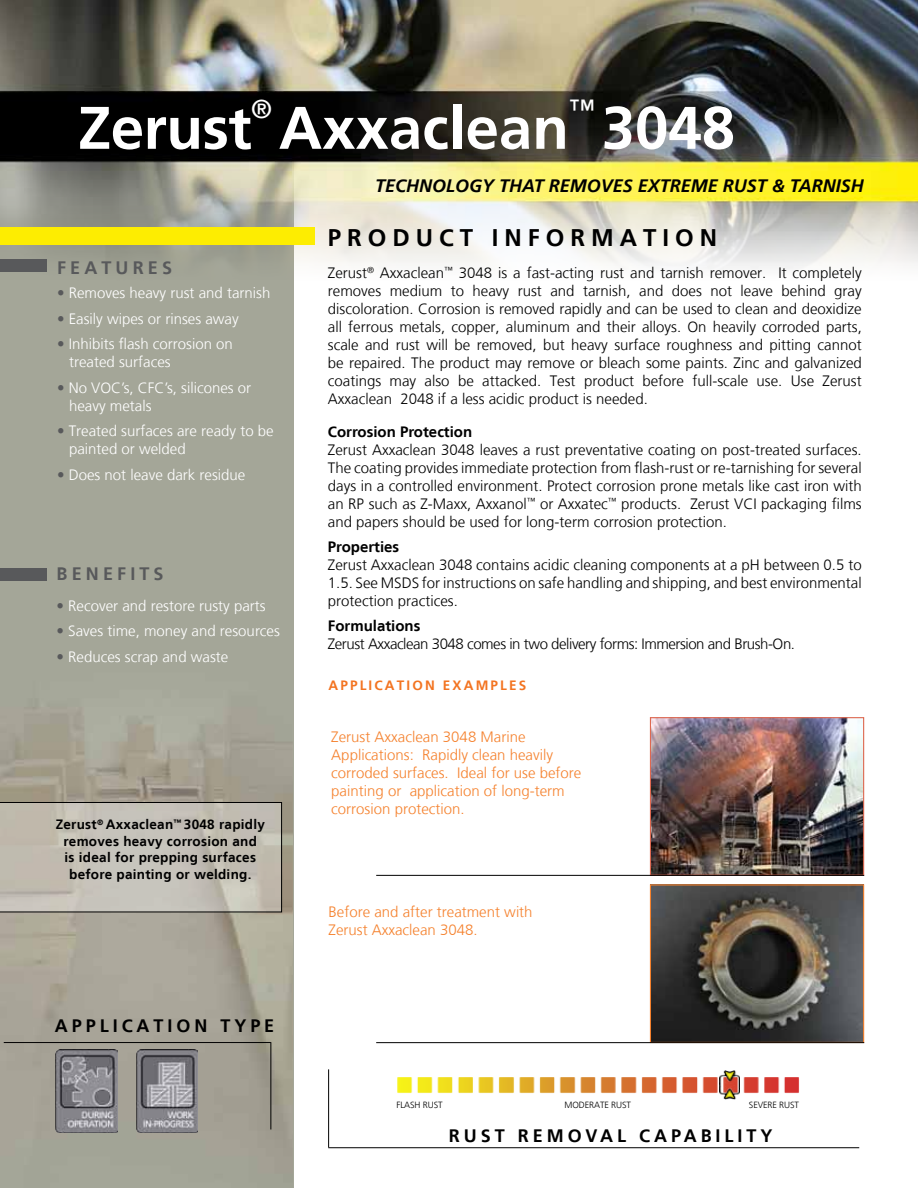
<style>
.page{position:relative;width:918px;height:1188px;background:#fff}
.page>*{position:absolute;margin:0;border:0;box-sizing:border-box;transform-origin:0 0}
.t1{font:700 60px "Frutiger LT";color:#fff}
.t2{font:26.25px "Frutiger LT";color:#fff}
.t3{font:700 24px "Frutiger LT";letter-spacing:.25em;color:#000}
.t4{font:italic 700 18px "Frutiger LT";color:#000}
.t5{font:700 18px "Frutiger LT";letter-spacing:.22em;color:#000}
.t6{font:700 18px "Frutiger LT";letter-spacing:.23em;color:#58595b}
.t7{font:300 15px/18px "Frutiger LT";color:#000;text-align:justify}
.t8{font:300 15px/18px "Frutiger LT";color:#fff}
.t9{font:300 15px/18px "Frutiger LT";color:#f5812d}
.t10{font:300 15px "Frutiger LT";letter-spacing:-.03em;color:#000}
.t11{font:700 15px "Frutiger LT";color:#000}
.t12{font:700 13.5px/16.5px "Frutiger LT";letter-spacing:.02em;color:#000;text-align:center}
.t13{font:700 13.5px "Frutiger LT";letter-spacing:.16em;color:#f37421}
.t14{font:300 9px "Frutiger LT";letter-spacing:-.01em;color:#000}
.s1{color:#58595b}
</style>
<div class="page">
<img style="left:0;top:357px;width:292px;height:831px">
<img style="left:0;top:0;width:918px;height:357px">
<div style="left:0;top:569px;width:47px;height:12px;background:#58595b"></div>
<div style="left:0;top:260px;width:47px;height:12px;background:#58595b"></div>
<div style="left:0;top:227px;width:314px;height:18px;background:#fded01"></div>
<hr style="left:328px;top:1069px;width:1px;height:78px;background:#000">
<hr style="left:328px;top:1147px;width:531px;height:1px;background:#000">
<img style="left:397px;top:1077px;width:402px;height:16px">
<img style="left:720px;top:1071px;width:19px;height:29px">
<hr style="left:270px;top:1042px;width:1px;height:88px;background:#000">
<hr style="left:4px;top:1042px;width:267px;height:1px;background:#000">
<img style="left:136px;top:1049px;width:61px;height:83px">
<img style="left:56px;top:1049px;width:61px;height:83px">
<svg style="left:0;top:802px;width:282px;height:110px"></svg>
<img style="left:652px;top:719px;width:210px;height:155px">
<div style="left:650px;top:717px;width:214px;height:159px;border:1px solid #de6951"></div>
<img style="left:652px;top:886px;width:210px;height:155px">
<div style="left:650px;top:884px;width:214px;height:159px;border:1px solid #f5812d"></div>
<hr style="left:376px;top:875px;width:488px;height:1px;background:#000">
<hr style="left:376px;top:1042px;width:488px;height:1px;background:#000">
<h1 class="t1" style="left:78px;top:93px;width:175px">Zerust</h1>
<h2 class="t2" style="left:251px;top:93px;width:22px">®</h2>
<h1 class="t1" style="left:279px;top:93px;width:292px">Axxaclean</h1>
<h2 class="t2" style="left:569px;top:93px;width:27px">™</h2>
<h1 class="t1" style="left:602px;top:93px;width:135px">3048</h1>
<p class="t4" style="left:375px;top:175px;width:438px">TECHNOLOGY THAT REMO VES EXTREME RUST &amp; TARN</p>
<p class="t4" style="left:836px;top:175px;width:29px">ISH</p>
<p class="t6" style="left:57px;top:257px;width:117px">fea tures</p>
<p class="t8" style="left:57px;top:285px;width:215px"><span class="s1">•</span> Removes heavy rust and tarnish</p>
<p class="t8" style="left:57px;top:310px;width:183px"><span class="s1">•</span> Easily wipes or rinses away</p>
<p class="t8" style="left:69px;top:336px;width:165px;text-indent:-12px"><span class="s1">•</span> Inhibits flash corrosion on treated surfaces</p>
<p class="t8" style="left:69px;top:379px;width:184px;text-indent:-12px"><span class="s1">•</span> No VOC’s, CFC’s, silicones or heavy metals</p>
<p class="t8" style="left:69px;top:423px;width:206px;text-indent:-12px"><span class="s1">•</span> Treated surfaces are ready to be painted or welded</p>
<p class="t8" style="left:57px;top:466px;width:190px"><span class="s1">•</span> Does not leave dark residue</p>
<p class="t6" style="left:57px;top:563px;width:109px">benefits</p>
<p class="t8" style="left:57px;top:597px;width:211px"><span class="s1">•</span> Recover and restore rusty parts</p>
<p class="t8" style="left:57px;top:622px;width:225px"><span class="s1">•</span> Saves time, money and resources</p>
<p class="t8" style="left:57px;top:648px;width:173px"><span class="s1">•</span> Reduces scrap and waste</p>
<p class="t12" style="left:56px;top:817px;width:211px">Zerust<sup>®</sup> Axxaclean<sup>™</sup> 3048 rapidly removes heavy corrosion and<br>is ideal for prepping surfaces before painting or welding.</p>
<p class="t5" style="left:55px;top:1015px;width:113px">APP LIC ATION</p>
<p class="t5" style="left:220px;top:1015px;width:42px">TYPE</p>
<h3 class="t3" style="left:328px;top:223px;width:391px">product informa tion</h3>
<p class="t7" style="left:328px;top:265px;width:535px">Zerust<sup>®</sup> Axxaclean<sup>™</sup> 3048 is a fast-acting rust and tarnish remover. It completely removes medium to heavy rust and tarnish, and does not leave behind gray discoloration. Corrosion is removed rapidly and can be used to clean and deoxidize all ferrous metals, copper, aluminum and their alloys. On heavily corroded parts, scale and rust will be removed, but heavy surface roughness and pitting cannot be repaired. The product may remove or bleach some paints. Zinc and galvanized coatings may also be attacked. Test product before full-scale use. Use Zerust Axxaclean 2048 if a less acidic product is needed.</p>
<p class="t11" style="left:328px;top:423px;width:146px">Corrosion Protection</p>
<p class="t7" style="left:328px;top:442px;width:535px">Zerust Axxaclean 3048 leaves a rust preventative coating on post-treated surfaces.<br>The coating provides immediate protection from flash-rust or re-tarnishing for several days in a controlled environment. Protect corrosion prone metals like cast iron with an RP such as Z-Maxx, Axxanol<sup>™</sup> or Axxatec<sup>™</sup> products. Zerust VCI packaging films and papers should be used for long-term corrosion protection.</p>
<p class="t11" style="left:328px;top:538px;width:73px">Properties</p>
<p class="t7" style="left:328px;top:556px;width:535px">Zerust Axxaclean 3048 contains acidic cleaning components at a pH between 0.5 to 1.5. See MSDS for instructions on safe handling and shipping, and best environmental protection practices.</p>
<p class="t11" style="left:328px;top:617px;width:94px">Formulations</p>
<p class="t10" style="left:328px;top:636px;width:469px">Zerust Axxaclean 3048 comes in two delivery forms: Immersion and Brush-On.</p>
<p class="t13" style="left:328px;top:677px;width:79px">APP LIC ATION</p>
<p class="t13" style="left:443px;top:677px;width:75px">EXAMP LES</p>
<p class="t9" style="left:331px;top:728px;width:252px">Zerust Axxaclean 3048 Marine Applications: Rapidly clean heavily corroded surfaces. Ideal for use before painting or application of long-term corrosion protection.</p>
<p class="t9" style="left:329px;top:903px;width:206px">Before and after treatment with<br>Zerust Axxaclean 3048.</p>
<p class="t14" style="left:396px;top:1099px;width:48px">FLASH RUST</p>
<p class="t14" style="left:565px;top:1099px;width:68px">MODERATE RUST</p>
<p class="t14" style="left:749px;top:1099px;width:52px">SEVERE RUST</p>
<p class="t5" style="left:449px;top:1125px;width:15px">RUST</p>
<p class="t5" style="left:518px;top:1125px;width:17px">REMO</p>
<p class="t5" style="left:586px;top:1125px;width:188px">VAL CAPABI LIT Y</p>
</div>
